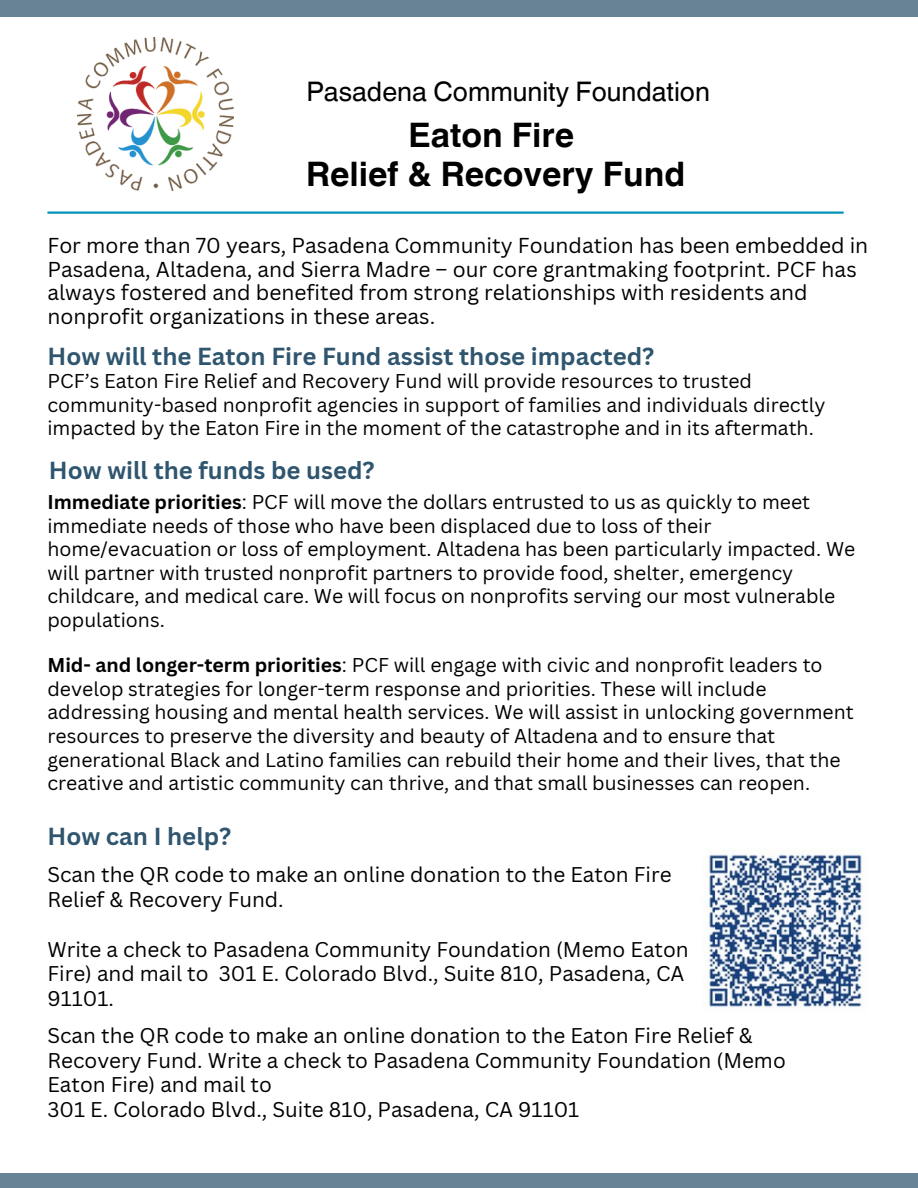
<style>
.page{position:relative;width:918px;height:1188px;background:#fff}
.page>*{position:absolute;margin:0;border:0;box-sizing:border-box;transform-origin:0 0}
.t1{font:700 33.75px/39.3px "Helvetica World";color:#000;text-align:center}
.t2{font:27px "Helvetica World";color:#000}
.t3{font:700 24px "Canva Sans";color:#2f556f}
.t4{font:21px/23.7px "Canva Sans";color:#000}
.t5{font:20.7px/24.8px "Canva Sans";color:#000}
.t6{font:19.5px/23.7px "Canva Sans";color:#000}
.s1{font-weight:700}
</style>
<div class="page">
<img style="left:78px;top:38px;width:155px;height:153px">
<div style="left:0;top:1173px;width:918px;height:15px;background:#678395"></div>
<div style="left:0;top:0;width:918px;height:17px;background:#678395"></div>
<hr style="left:47px;top:211px;width:797px;height:3px;background:#0292b7">
<img style="left:706px;top:853px;width:157px;height:156px">
<p class="t2" style="left:307px;top:75px;width:405px">Pasadena Community Foundation</p>
<h2 class="t1" style="left:306px;top:112px;width:381px">Eaton Fire<br>Relief &amp; Recovery Fund</h2>
<h1 class="t4" style="left:47px;top:233px;width:822px">For more than 70 years, Pasadena Community Foundation has been embedded in Pasadena, Altadena, and Sierra Madre – our core grantmaking footprint. PCF has always fostered and benefited from strong relationships with residents and nonprofit organizations in these areas.</h1>
<p class="t3" style="left:47px;top:339px;width:608px">How will the Eaton Fire Fund assist those impacted?</p>
<p class="t6" style="left:47px;top:369px;width:779px">PCF’s Eaton Fire Relief and Recovery Fund will provide resources to trusted community-based nonprofit agencies in support of families and individuals directly impacted by the Eaton Fire in the moment of the catastrophe and in its aftermath.</p>
<h3 class="t3" style="left:49px;top:454px;width:327px">How will the funds be used?</h3>
<p class="t6" style="left:47px;top:489px;width:809px"><span class="s1">Immediate priorities</span>: PCF will move the dollars entrusted to us as quickly to meet immediate needs of those who have been displaced due to loss of their home/evacuation or loss of employment. Altadena has been particularly impacted. We will partner with trusted nonprofit partners to provide food, shelter, emergency childcare, and medical care. We will focus on nonprofits serving our most vulnerable populations.</p>
<h3 class="t6" style="left:47px;top:653px;width:808px"><span class="s1">Mid- and longer-term priorities</span>: PCF will engage with civic and nonprofit leaders to develop strategies for longer-term response and priorities. These will include addressing housing and mental health services. We will assist in unlocking government resources to preserve the diversity and beauty of Altadena and to ensure that generational Black and Latino families can rebuild their home and their lives, that the creative and artistic community can thrive, and that small businesses can reopen.</h3>
<p class="t3" style="left:47px;top:819px;width:185px">How can I help?</p>
<p class="t5" style="left:47px;top:862px;width:626px">Scan the QR code to make an online donation to the Eaton Fire<br>Relief &amp; Recovery Fund.</p>
<h3 class="t5" style="left:47px;top:936px;width:643px">Write a check to Pasadena Community Foundation (Memo Eaton<br>Fire) and mail to 301 E. Colorado Blvd., Suite 810, Pasadena, CA<br>91101.</h3>
<p class="t5" style="left:47px;top:1022px;width:740px">Scan the QR code to make an online donation to the Eaton Fire Relief &amp;<br>Recovery Fund. Write a check to Pasadena Community Foundation (Memo<br>Eaton Fire) and mail to</p>
<p class="t5" style="left:47px;top:1097px;width:533px">301 E. Colorado Blvd., Suite 810, Pasadena, CA 91101</p>
</div>
